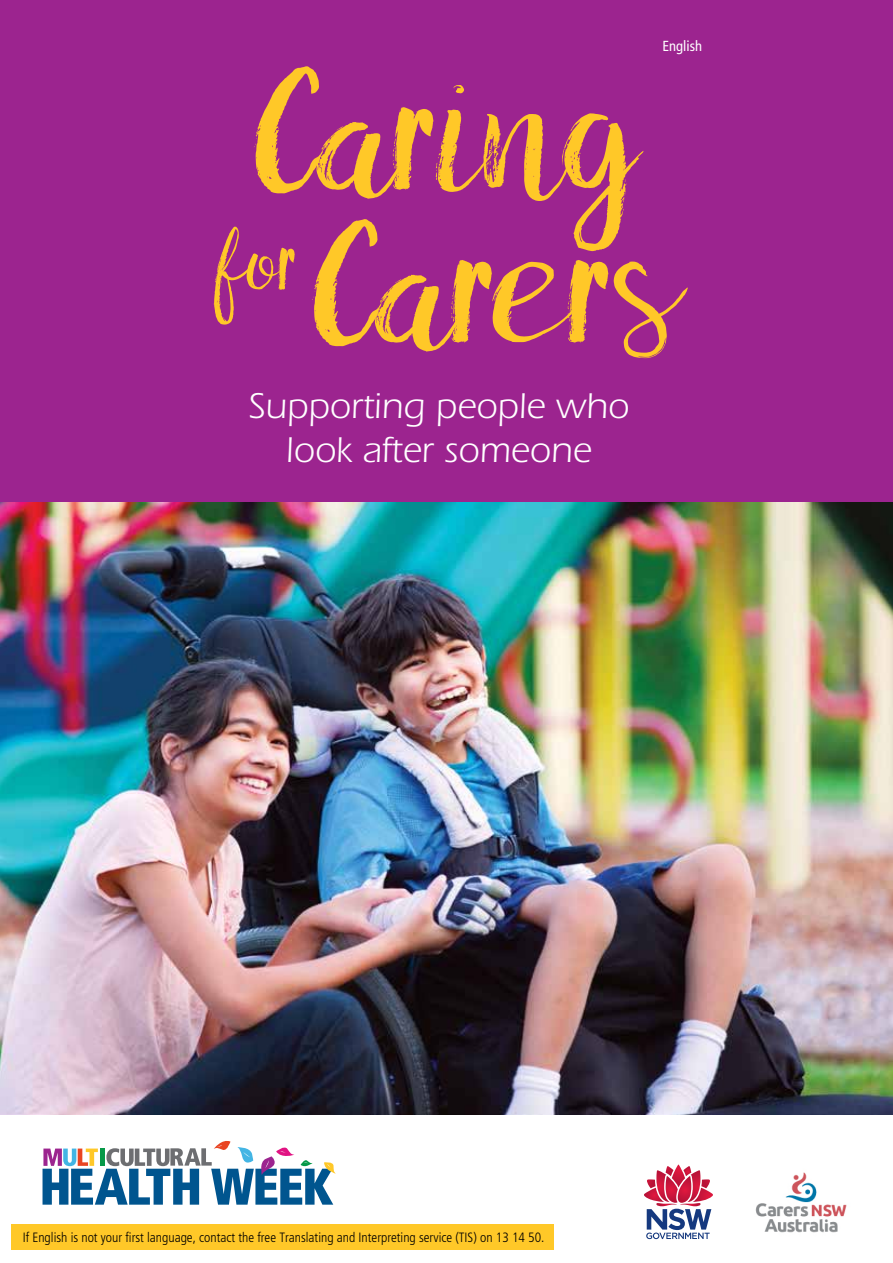
<style>
.page{position:relative;width:893px;height:1263px;background:#fff}
.page>*{position:absolute;margin:0;border:0;box-sizing:border-box;transform-origin:0 0}
.t1{font:166.95px "Malina";color:#ffc828;scale:1.25 1}
.t2{font:84.9px "Malina";color:#ffc828}
.t3{font:37.05px/44.5px "ITC Eras Std";color:#fff;text-align:center}
.t4{font:condensed 14.55px "Frutiger LT Std";color:#fff}
.t5{font:13.5px "Frutiger LT 47 Lt Cn";color:#000}
</style>
<div class="page">
<img style="left:0;top:502px;width:893px;height:612px">
<div style="left:0;top:0;width:893px;height:502px;background:#9c248f"></div>
<svg style="left:43px;top:1141px;width:293px;height:64px"></svg>
<svg style="left:644px;top:1164px;width:69px;height:75px"></svg>
<div style="left:12px;top:1224px;width:542px;height:25px;background:#ffc828"></div>
<img style="left:755px;top:1172px;width:92px;height:61px">
<p class="t4" style="left:662px;top:38px;width:41px">English</p>
<h1 class="t1" style="left:254px;top:33px;width:310px">Caring</h1>
<h1 class="t1" style="left:312px;top:186px;width:292px">Carers</h1>
<h2 class="t2" style="left:218px;top:210px;width:80px">for</h2>
<h3 class="t3" style="left:248px;top:384px;width:382px">Supporting people who look after someone</h3>
<p class="t5" style="left:23px;top:1229px;width:523px">If English is not your first language, contact the free Translating and Interpreting service (TIS) on 13 14 50.</p>
</div>
